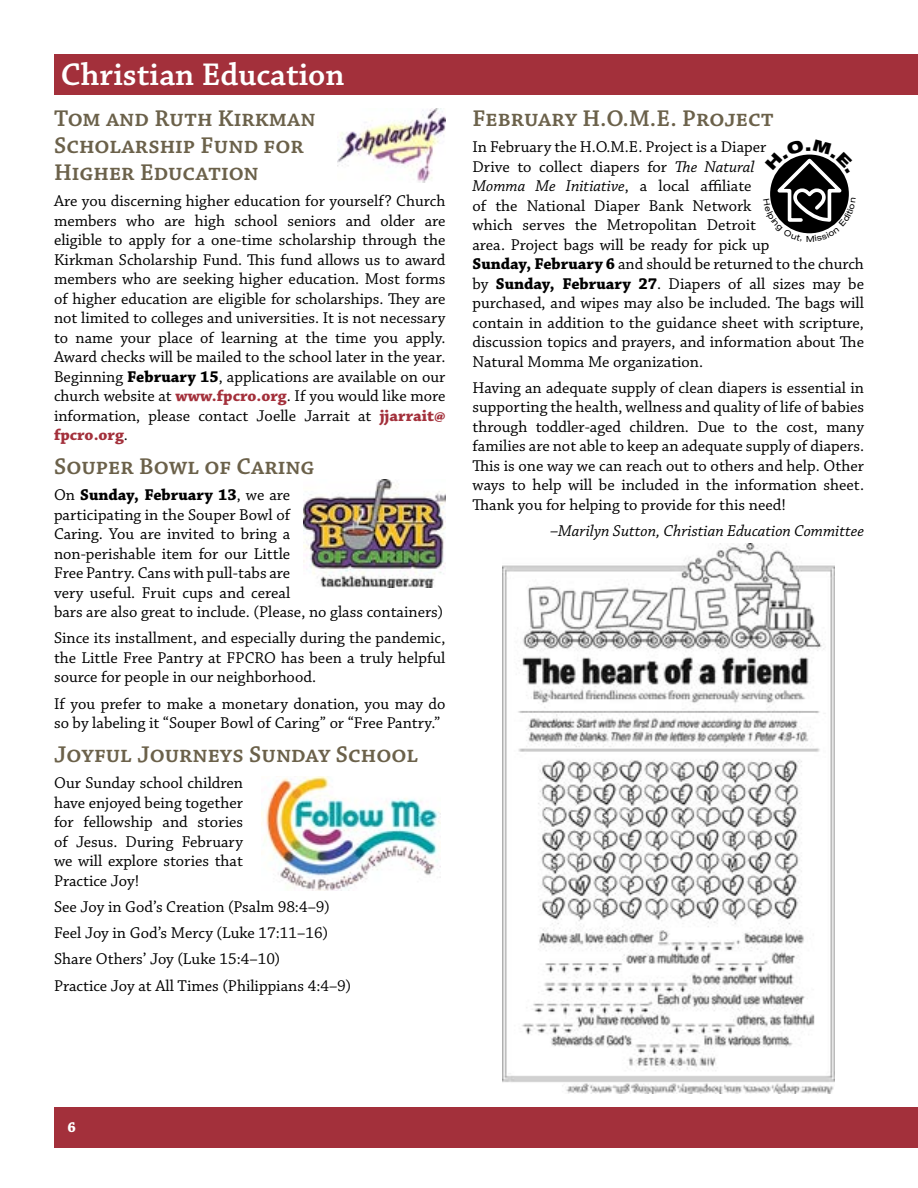
<style>
.page{position:relative;width:918px;height:1188px;background:#fff}
.page>*{position:absolute;margin:0;border:0;box-sizing:border-box;transform-origin:0 0}
.t1{font:600 33px "Chaparral Pro";color:#fff}
.t2{font:600 24px/27px "Chaparral Pro";color:#6b614a}
.t3{font:16.5px/19.5px "Chaparral Pro";color:#000;text-align:justify}
.t4{font:italic 16.5px "Chaparral Pro";color:#000}
.t5{font:700 15px "Chaparral Pro";color:#fff}
.s1{font-weight:700}
.s2{font-weight:700;color:#a3303b}
.s3{font-style:italic}
</style>
<div class="page">
<div style="left:54px;top:1107px;width:864px;height:41px;background:#a3303b"></div>
<div style="left:54px;top:54px;width:864px;height:40px;background:#a3303b"></div>
<img style="left:338px;top:108px;width:108px;height:74px">
<img style="left:304px;top:479px;width:142px;height:108px">
<img style="left:261px;top:776px;width:180px;height:115px">
<img style="left:502px;top:544px;width:332px;height:549px">
<svg style="left:770px;top:154px;width:79px;height:80px"></svg>
<h1 class="t1" style="left:61px;top:56px;width:285px">Christian Education</h1>
<h2 class="t2" style="left:54px;top:105px;width:263px">Tom and Ruth Kirkman<br>Scholarship Fund for<br>Higher Education</h2>
<p class="t3" style="left:54px;top:192px;width:393px">Are you discerning higher education for yourself? Church members who are high school seniors and older are eligible to apply for a one-time scholarship through the Kirkman Scholarship Fund. This fund allows us to award members who are seeking higher education. Most forms of higher education are eligible for scholarships. They are not limited to colleges and universities. It is not necessary to name your place of learning at the time you apply.<br>Award checks will be mailed to the school later in the year.<br>Beginning <span class="s1">February 15</span>, applications are available on our church website at <span class="s2">www.fpcro.org</span>. If you would like more information, please contact Joelle Jarrait at <span class="s2">jjarrait@ fpcro.org</span>.</p>
<h2 class="t2" style="left:54px;top:453px;width:262px">Souper Bowl of Caring</h2>
<p class="t3" style="left:54px;top:486px;width:391px;text-align:left">On <span class="s1">Sunday, February 13</span>, we are<br>participating in the Souper Bowl of<br>Caring. You are invited to bring a<br>non-perishable item for our Little<br>Free Pantry. Cans with pull-tabs are<br>very useful. Fruit cups and cereal<br>bars are also great to include. (Please, no glass containers)</p>
<p class="t3" style="left:54px;top:629px;width:393px">Since its installment, and especially during the pandemic, the Little Free Pantry at FPCRO has been a truly helpful source for people in our neighborhood.</p>
<p class="t3" style="left:54px;top:694px;width:393px">If you prefer to make a monetary donation, you may do so by labeling it “Souper Bowl of Caring” or “Free Pantry.”</p>
<h2 class="t2" style="left:54px;top:741px;width:366px">Joyful Journeys Sunday School</h2>
<p class="t3" style="left:54px;top:774px;width:191px">Our Sunday school children have enjoyed being together for fellowship and stories of Jesus. During February we will explore stories that Practice Joy!</p>
<p class="t3" style="left:54px;top:894px;width:299px;line-height:26.2px;text-align:left">See Joy in God’s Creation (Psalm 98:4–9)<br>Feel Joy in God’s Mercy (Luke 17:11–16)<br>Share Others’ Joy (Luke 15:4–10)<br>Practice Joy at All Times (Philippians 4:4–9)</p>
<h2 class="t2" style="left:472px;top:105px;width:303px">February H.O.M.E. Project</h2>
<p class="t3" style="left:472px;top:138px;width:393px;text-align:left">In February the H.O.M.E. Project is a Diaper<br>Drive to collect diapers for <span class="s3">The Natural<br>Momma Me Initiative</span>, a local affiliate<br>of the National Diaper Bank Network<br>which serves the Metropolitan Detroit<br>area. Project bags will be ready for pick up<br><span class="s1">Sunday, February 6</span> and should be returned to the church by <span class="s1">Sunday, February 27</span>. Diapers of all sizes may be purchased, and wipes may also be included. The bags will contain in addition to the guidance sheet with scripture, discussion topics and prayers, and information about The Natural Momma Me organization.</p>
<p class="t3" style="left:472px;top:378px;width:393px">Having an adequate supply of clean diapers is essential in supporting the health, wellness and quality of life of babies through toddler-aged children. Due to the cost, many families are not able to keep an adequate supply of diapers.<br>This is one way we can reach out to others and help. Other ways to help will be included in the information sheet.<br>Thank you for helping to provide for this need!</p>
<p class="t4" style="left:550px;top:522px;width:316px">–Marilyn Sutton, Christian Education Committee</p>
<p class="t5" style="left:68px;top:1118px;width:10px">6</p>
</div>
